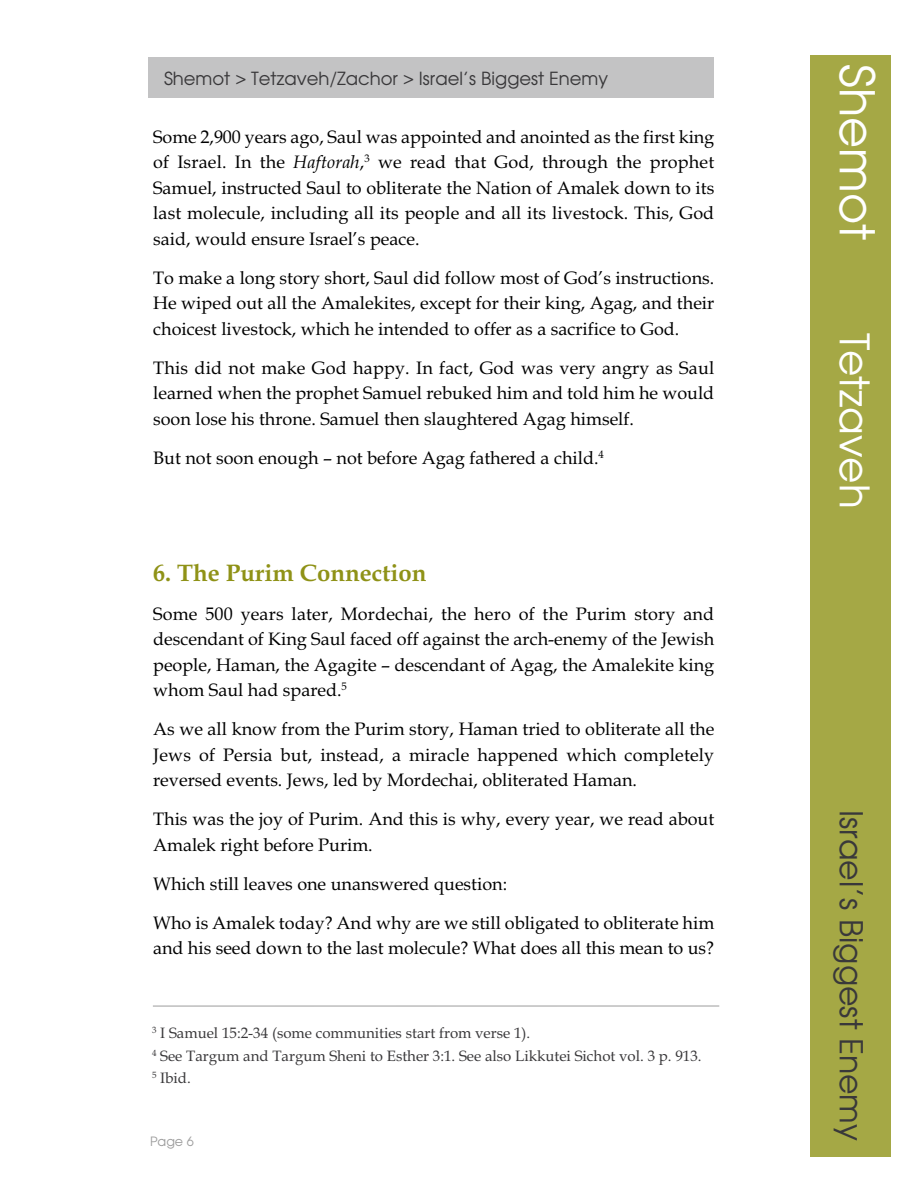
<style>
.page{position:relative;width:918px;height:1188px;background:#fff}
.page>*{position:absolute;margin:0;border:0;box-sizing:border-box;transform-origin:0 0}
.t1{font:47.7px "Avalon Plain";color:#fff}
.t2{font:40.5px "Avalon Plain";color:#fff}
.t3{font:31.5px "Avalon Plain";color:#39383a}
.t4{font:700 24px "Book Antiqua";color:#8f9217}
.t5{font:18px/25.5px "Book Antiqua";color:#000;text-align:justify}
.t6{font:18px "Avalon Plain";color:#39383a}
.t7{font:15px/22.5px "Book Antiqua";color:#39383a}
.t8{font:12.75px "Avalon Plain";color:#9c9c9c}
.s1{font-style:italic}
</style>
<div class="page">
<div style="left:810px;top:55px;width:81px;height:1101px;background:#a5a845"></div>
<div style="left:148px;top:57px;width:566px;height:41px;background:#c3c3c4"></div>
<hr style="left:153px;top:1006px;width:566px;height:1px;background:#9c9c9c">
<p class="t6" style="left:164px;top:68px;width:446px">Shemot &gt; Tetzaveh/Zachor &gt; Israel’s Biggest Enemy</p>
<h1 class="t1" style="left:884px;top:64px;width:177px;rotate:90deg">Shemot</h1>
<p class="t5" style="left:153px;top:124px;width:563px">Some 2,900 years ago, Saul was appointed and anointed as the first king of Israel. In the <span class="s1">Haftorah</span>,<sup>3</sup> we read that God, through the prophet Samuel, instructed Saul to obliterate the Nation of Amalek down to its last molecule, including all its people and all its livestock. This, God said, would ensure Israel’s peace.</p>
<p class="t5" style="left:153px;top:265px;width:563px">To make a long story short, Saul did follow most of God’s instructions.<br>He wiped out all the Amalekites, except for their king, Agag, and their choicest livestock, which he intended to offer as a sacrifice to God.</p>
<p class="t5" style="left:153px;top:355px;width:563px">This did not make God happy. In fact, God was very angry as Saul learned when the prophet Samuel rebuked him and told him he would soon lose his throne. Samuel then slaughtered Agag himself.</p>
<p class="t5" style="left:153px;top:445px;width:452px">But not soon enough – not before Agag fathered a child.<sup>4</sup></p>
<h2 class="t2" style="left:878px;top:333px;width:177px;rotate:90deg">Tetzaveh</h2>
<h3 class="t4" style="left:153px;top:558px;width:275px">6. The Purim Connection</h3>
<p class="t5" style="left:153px;top:601px;width:563px">Some 500 years later, Mordechai, the hero of the Purim story and descendant of King Saul faced off against the arch-enemy of the Jewish people, Haman, the Agagite – descendant of Agag, the Amalekite king whom Saul had spared.<sup>5</sup></p>
<p class="t5" style="left:153px;top:716px;width:563px">As we all know from the Purim story, Haman tried to obliterate all the Jews of Persia but, instead, a miracle happened which completely reversed events. Jews, led by Mordechai, obliterated Haman.</p>
<p class="t5" style="left:153px;top:806px;width:563px">This was the joy of Purim. And this is why, every year, we read about<br>Amalek right before Purim.</p>
<p class="t5" style="left:153px;top:864px;width:563px;line-height:39px">Which still leaves one unanswered question:<br>Who is Amalek today? And why are we still obligated to obliterate him</p>
<p class="t5" style="left:153px;top:935px;width:563px">and his seed down to the last molecule? What does all this mean to us?</p>
<p class="t7" style="left:152px;top:1022px;width:551px"><sup>3</sup> I Samuel 15:2-34 (some communities start from verse 1).<br><sup>4</sup> See Targum and Targum Sheni to Esther 3:1. See also Likkutei Sichot vol. 3 p. 913.<br><sup>5</sup> Ibid.</p>
<p class="t8" style="left:150px;top:1134px;width:45px">Page 6</p>
<h3 class="t3" style="left:869px;top:810px;width:333px;rotate:90deg">Israel’s Biggest Enemy</h3>
</div>
